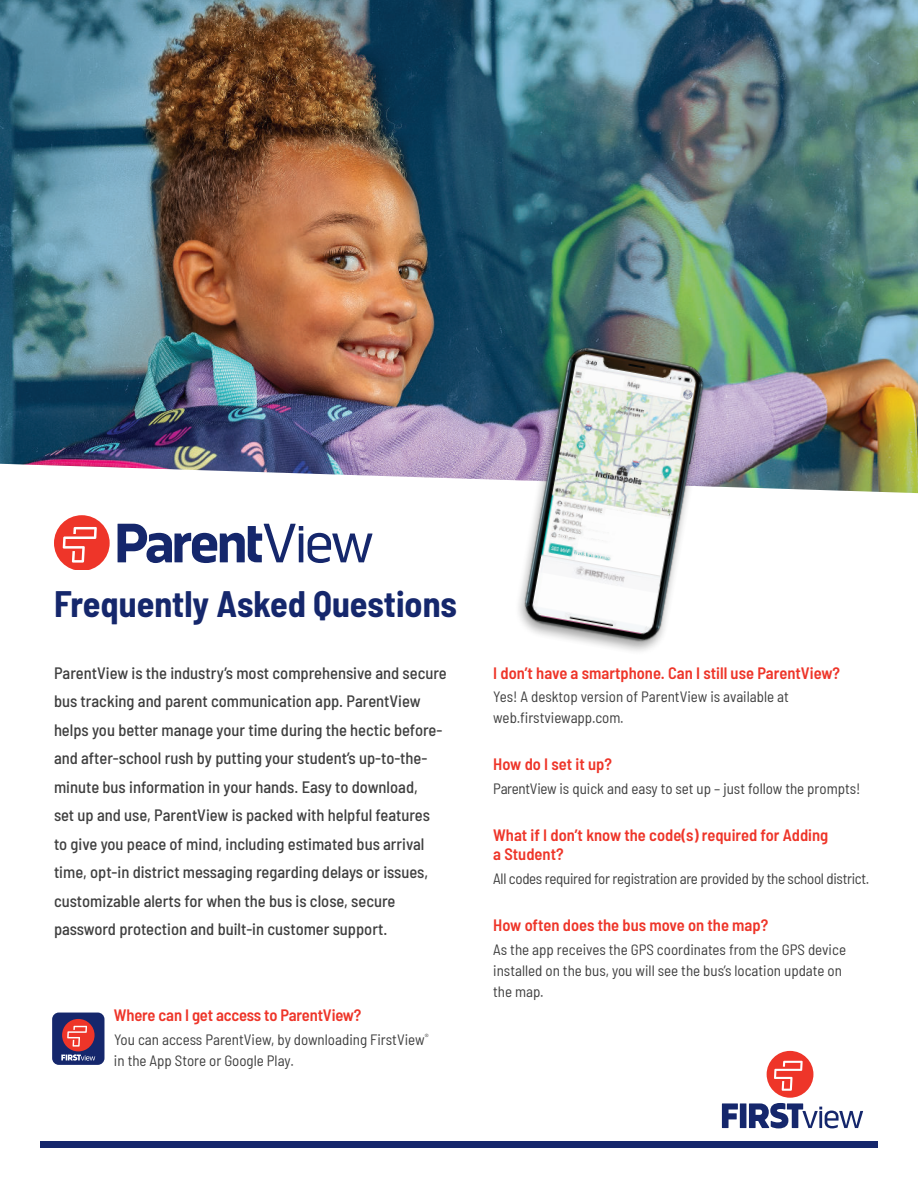
<style>
.page{position:relative;width:918px;height:1188px;background:#fff}
.page>*{position:absolute;margin:0;border:0;box-sizing:border-box;transform-origin:0 0}
.t1{font:700 semi-condensed 36px "Barlow";color:#15276c}
.t2{font:500 semi-condensed 16.5px/28.5px "Barlow";color:#3f3f3f}
.t3{font:600 semi-condensed 16.5px/19.8px "Barlow";color:#ee3529}
.t4{font:semi-condensed 15px/21px "Barlow";color:#3f3f3f}
.t5{font:semi-condensed 15px "Barlow";letter-spacing:-.02em;color:#3f3f3f}
</style>
<div class="page">
<div style="left:41px;top:1141px;width:837px;height:6px;background:#15276c"></div>
<img style="left:0;top:0;width:918px;height:493px">
<svg style="left:54px;top:515px;width:56px;height:54px"></svg>
<svg style="left:118px;top:524px;width:254px;height:39px"></svg>
<img style="left:502px;top:335px;width:222px;height:316px">
<img style="left:548px;top:495px;width:128px;height:34px">
<img style="left:546px;top:514px;width:128px;height:29px">
<img style="left:543px;top:522px;width:108px;height:27px">
<div style="left:52px;top:1013px;width:52px;height:52px;background:#15276c;border-radius:7px"></div>
<div style="left:62px;top:1019px;width:33px;height:32px;background:#ee3529;border-radius:50%"></div>
<svg style="left:67px;top:1026px;width:20px;height:21px"></svg>
<svg style="left:61px;top:1054px;width:34px;height:7px"></svg>
<div style="left:767px;top:1051px;width:46px;height:47px;background:#ee3529;border-radius:50%"></div>
<svg style="left:774px;top:1061px;width:29px;height:30px"></svg>
<div style="left:740px;top:1103px;width:6px;height:25px;background:#15276c"></div>
<svg style="left:722px;top:1103px;width:16px;height:25px"></svg>
<svg style="left:749px;top:1103px;width:114px;height:25px"></svg>
<h1 class="t1" style="left:54px;top:591px;width:405px">Frequently Asked Questions</h1>
<p class="t2" style="left:54px;top:660px;width:394px">ParentView is the industry’s most comprehensive and secure bus tracking and parent communication app. ParentView helps you better manage your time during the hectic before&shy;and after-school rush by putting your student’s up-to-the&shy;minute bus information in your hands. Easy to download,<br>set up and use, ParentView is packed with helpful features to give you peace of mind, including estimated bus arrival time, opt-in district messaging regarding delays or issues, customizable alerts for when the bus is close, secure password protection and built-in customer support.</p>
<p class="t3" style="left:493px;top:664px;width:348px">I don’t have a smartphone. Can I still use ParentView?</p>
<p class="t4" style="left:493px;top:688px;width:297px">Yes! A desktop version of ParentView is available at web.firstviewapp.com.</p>
<p class="t3" style="left:493px;top:756px;width:120px">How do I set it up?</p>
<p class="t4" style="left:493px;top:777px;width:369px">ParentView is quick and easy to set up – just follow the prompts!</p>
<p class="t3" style="left:493px;top:826px;width:337px">What if I don’t know the code(s) required for Adding a Student?</p>
<p class="t5" style="left:493px;top:873px;width:378px">All codes required for registration are provided by the school district.</p>
<p class="t3" style="left:493px;top:916px;width:277px">How often does the bus move on the map?</p>
<p class="t4" style="left:493px;top:938px;width:354px">As the app receives the GPS coordinates from the GPS device installed on the bus, you will see the bus’s location update on the map.</p>
<p class="t3" style="left:114px;top:1006px;width:249px">Where can I get access to ParentView?</p>
<p class="t4" style="left:114px;top:1030px;width:316px">You can access ParentView, by downloading FirstView<sup>® </sup>in the App Store or Google Play.</p>
</div>
